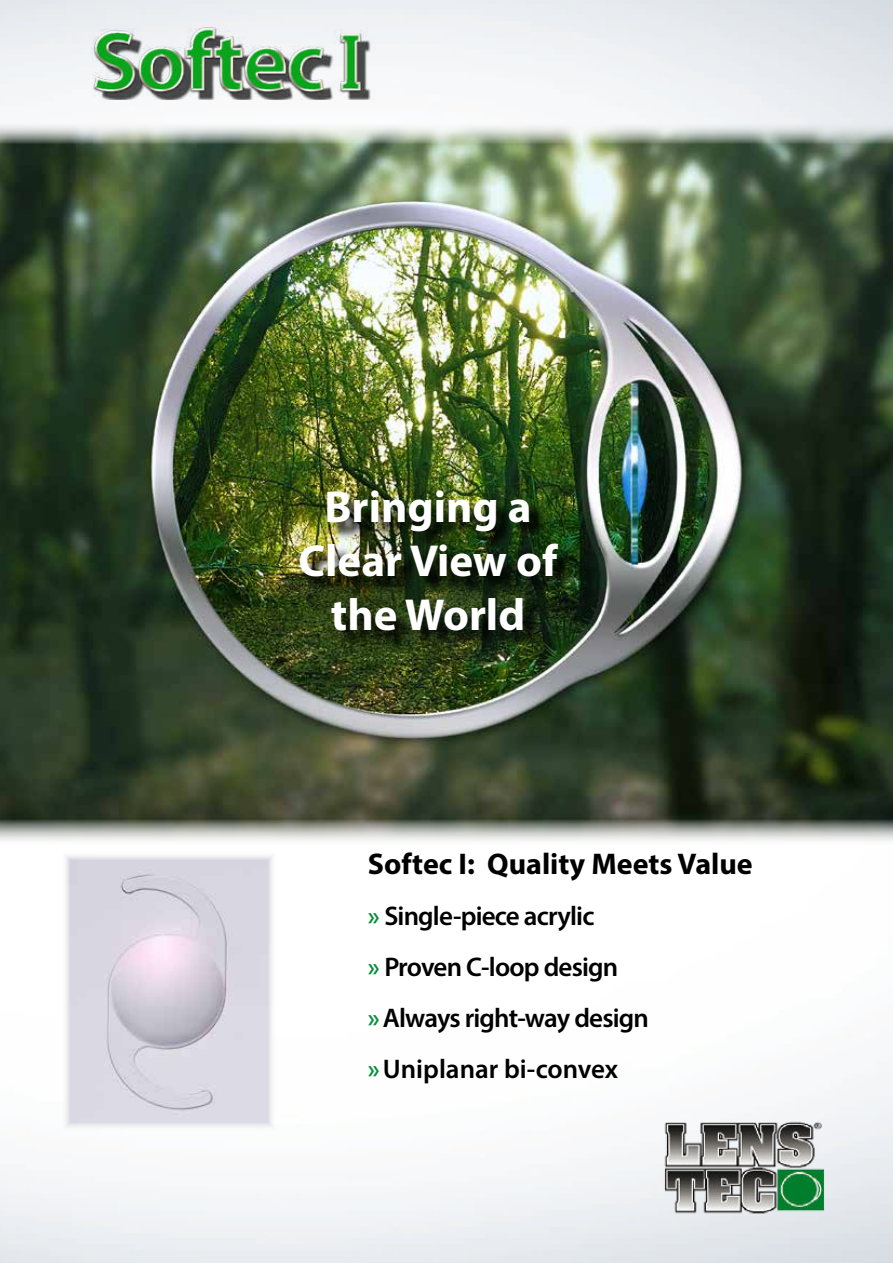
<style>
.page{position:relative;width:893px;height:1263px;background:#fff}
.page>*{position:absolute;margin:0;border:0;box-sizing:border-box;transform-origin:0 0}
.t1{font:700 45px/54px "Myriad Pro";color:#fff;text-align:center}
.t2{font:700 30px "Myriad Pro";color:#000}
.t3{font:600 27px/51px "Myriad Pro";letter-spacing:-.03em;color:#000}
.s1{color:#009037}
</style>
<div class="page">
<img style="left:0;top:122px;width:893px;height:722px">
<img style="left:303px;top:492px;width:273px;height:157px">
<img style="left:74px;top:19px;width:330px;height:80px">
<img style="left:62px;top:854px;width:214px;height:276px">
<img style="left:656px;top:1114px;width:177px;height:106px">
<h1 class="t1" style="left:299px;top:483px;width:260px">Bringing a<br>Clear View of the World</h1>
<p class="t2" style="left:368px;top:853px;width:386px">Softec I: Quality Meets Value</p>
<p class="t3" style="left:368px;top:893px;width:283px"><span class="s1">»</span> Single-piece acrylic<br><span class="s1">»</span> Proven C-loop design<br><span class="s1">»</span> Always right-way design <span class="s1">»</span> Uniplanar bi-convex</p>
</div>
